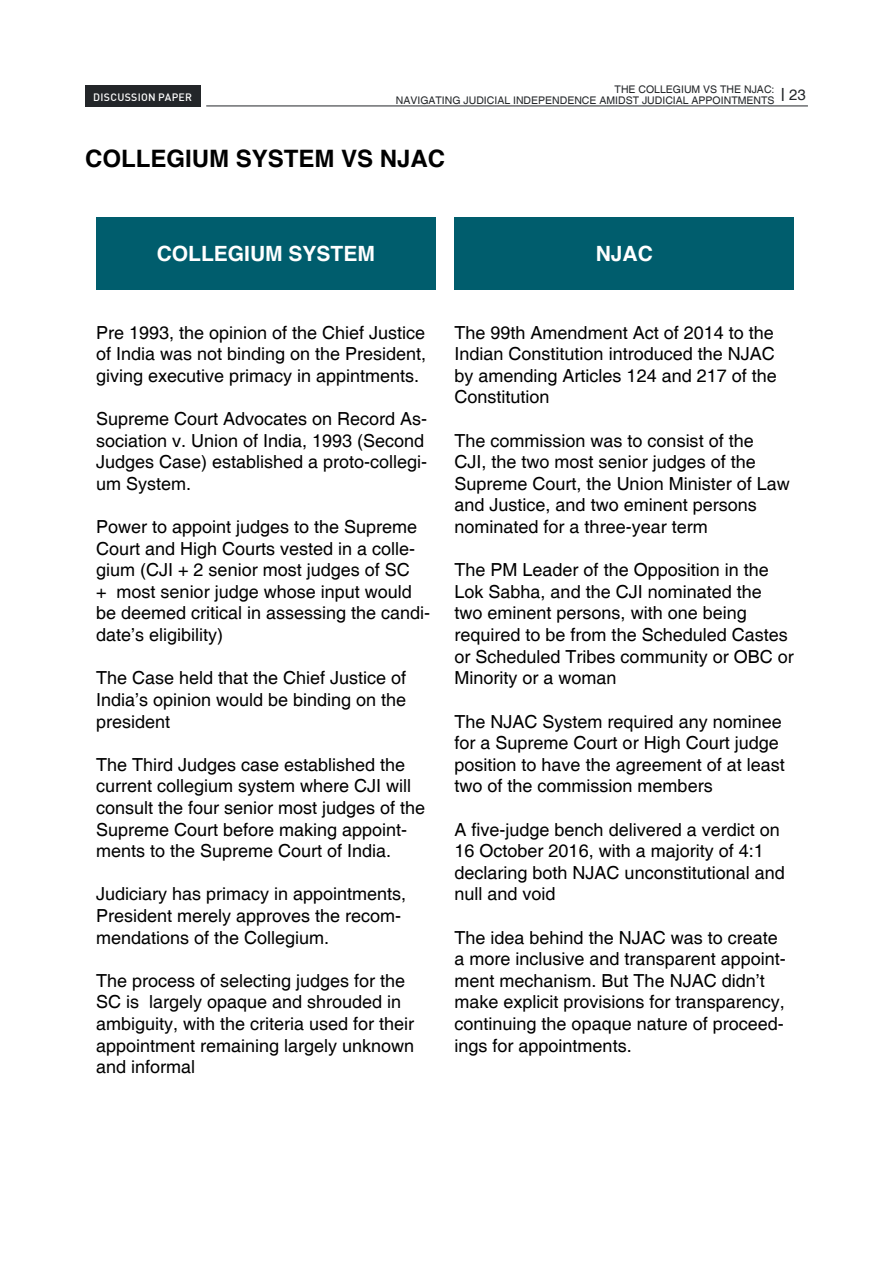
<style>
.page{position:relative;width:893px;height:1263px;background:#fff}
.page>*{position:absolute;margin:0;border:0;box-sizing:border-box;transform-origin:0 0}
.t1{font:700 24px "Helvetica";color:#000}
.t2{font:700 21px "Helvetica";color:#fff}
.t3{font:18px/21.6px "Helvetica";color:#000}
.t4{font:10.5px/10.5px "Helvetica";color:#232629}
.t5{font:500 10.5px "DIN";letter-spacing:.025em;color:#fff}
</style>
<div class="page">
<div style="left:85px;top:85px;width:115px;height:21px;background:#232629"></div>
<hr style="left:206px;top:106px;width:602px;height:1px;background:#232629">
<div style="left:96px;top:217px;width:340px;height:72px;background:#005d6d"></div>
<div style="left:455px;top:217px;width:339px;height:72px;background:#005d6d"></div>
<p class="t5" style="left:93px;top:90px;width:100px">DISCUSSION PAPER</p>
<p class="t4" style="left:396px;top:85px;width:412px;text-indent:219px">THE COLLEGIUM VS THE NJAC:<br>NAVIGATING JUDICIAL INDEPENDENCE AMIDST JUDICIAL APPOINTMENTS <sup>I</sup> <sup>23</sup></p>
<h1 class="t1" style="left:85px;top:139px;width:362px">COLLEGIUM SYSTEM VS NJAC</h1>
<p class="t2" style="left:157px;top:237px;width:220px">COLLEGIUM SYSTEM</p>
<p class="t2" style="left:596px;top:237px;width:59px">NJAC</p>
<p class="t3" style="left:96px;top:322px;width:332px;text-align:justify">Pre 1993, the opinion of the Chief Justice of India was not binding on the President, giving executive primacy in appintments.</p>
<p class="t3" style="left:96px;top:409px;width:333px">Supreme Court Advocates on Record As&shy;sociation v. Union of India, 1993 (Second Judges Case) established a proto-collegi&shy;um System.</p>
<p class="t3" style="left:96px;top:517px;width:336px">Power to appoint judges to the Supreme Court and High Courts vested in a colle&shy;gium (CJI + 2 senior most judges of SC<br>+ most senior judge whose input would be deemed critical in assessing the candi&shy;date’s eligibility)</p>
<p class="t3" style="left:96px;top:668px;width:312px;text-align:justify">The Case held that the Chief Justice of India’s opinion would be binding on the president</p>
<p class="t3" style="left:96px;top:754px;width:331px">The Third Judges case established the current collegium system where CJI will consult the four senior most judges of the Supreme Court before making appoint&shy;ments to the Supreme Court of India.</p>
<p class="t3" style="left:96px;top:884px;width:312px">Judiciary has primacy in appointments,<br>President merely approves the recom&shy;mendations of the Collegium.</p>
<p class="t3" style="left:96px;top:970px;width:320px">The process of selecting judges for the SC is largely opaque and shrouded in ambiguity, with the criteria used for their appointment remaining largely unknown and informal</p>
<p class="t3" style="left:455px;top:322px;width:324px">The 99th Amendment Act of 2014 to the<br>Indian Constitution introduced the NJAC by amending Articles 124 and 217 of the<br>Constitution</p>
<p class="t3" style="left:455px;top:430px;width:337px">The commission was to consist of the CJI, the two most senior judges of the Supreme Court, the Union Minister of Law and Justice, and two eminent persons nominated for a three-year term</p>
<p class="t3" style="left:455px;top:560px;width:341px">The PM Leader of the Opposition in the Lok Sabha, and the CJI nominated the two eminent persons, with one being required to be from the Scheduled Castes or Scheduled Tribes community or OBC or Minority or a woman</p>
<p class="t3" style="left:455px;top:711px;width:332px">The NJAC System required any nominee for a Supreme Court or High Court judge position to have the agreement of at least two of the commission members</p>
<p class="t3" style="left:455px;top:819px;width:332px">A five-judge bench delivered a verdict on 16 October 2016, with a majority of 4:1 declaring both NJAC unconstitutional and null and void</p>
<p class="t3" style="left:455px;top:927px;width:333px">The idea behind the NJAC was to create a more inclusive and transparent appoint&shy;ment mechanism. But The NJAC didn’t make explicit provisions for transparency, continuing the opaque nature of proceed&shy;ings for appointments.</p>
</div>
